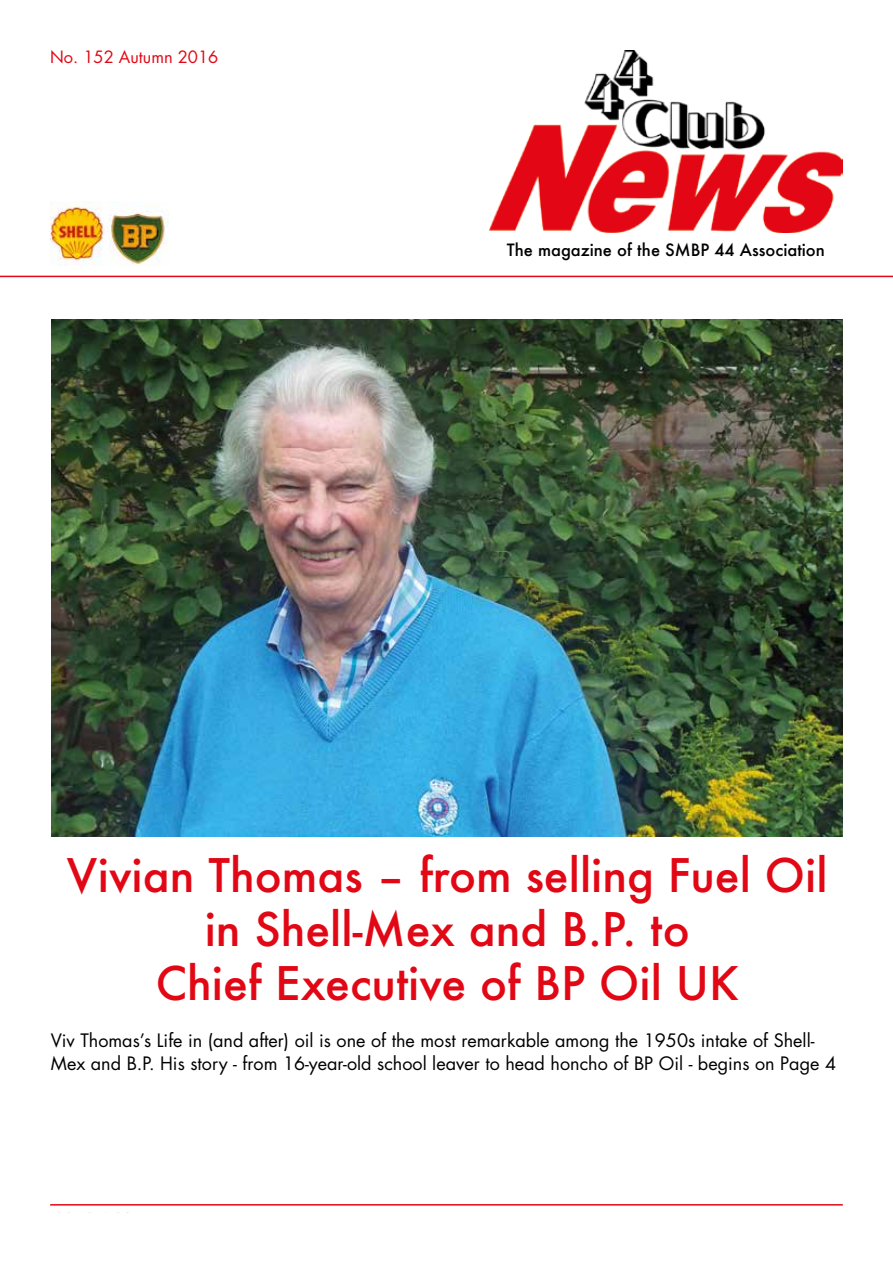
<style>
.page{position:relative;width:893px;height:1263px;background:#fff}
.page>*{position:absolute;margin:0;border:0;box-sizing:border-box;transform-origin:0 0}
.t1{font:500 45px/54px "Futura";color:#e20714;text-align:center}
.t2{font:18px/22.5px "Futura";color:#000}
.t3{font:500 16.5px "Futura";color:#000}
.t4{font:16.5px "Futura";color:#e20714}
</style>
<div class="page">
<hr style="left:50px;top:1204px;width:793px;height:1px;background:#e20714">
<img style="left:490px;top:51px;width:352px;height:181px">
<hr style="left:0;top:276px;width:893px;height:1px;background:#e20714">
<img style="left:51px;top:201px;width:118px;height:65px">
<img style="left:52px;top:320px;width:790px;height:516px">
<p class="t4" style="left:50px;top:46px;width:170px">No. 152 Autumn 2016</p>
<p class="t3" style="left:507px;top:239px;width:319px">The magazine of the SMBP 44 Association</p>
<h1 class="t1" style="left:67px;top:847px;width:762px">Vivian Thomas – from selling Fuel Oil in Shell-Mex and B.P. to<br>Chief Executive of BP Oil UK</h1>
<p class="t2" style="left:51px;top:1029px;width:787px">Viv Thomas’s Life in (and after) oil is one of the most remarkable among the 1950s intake of Shell-<br>Mex and B.P. His story - from 16-year-old school leaver to head honcho of BP Oil - begins on Page 4</p>
</div>
